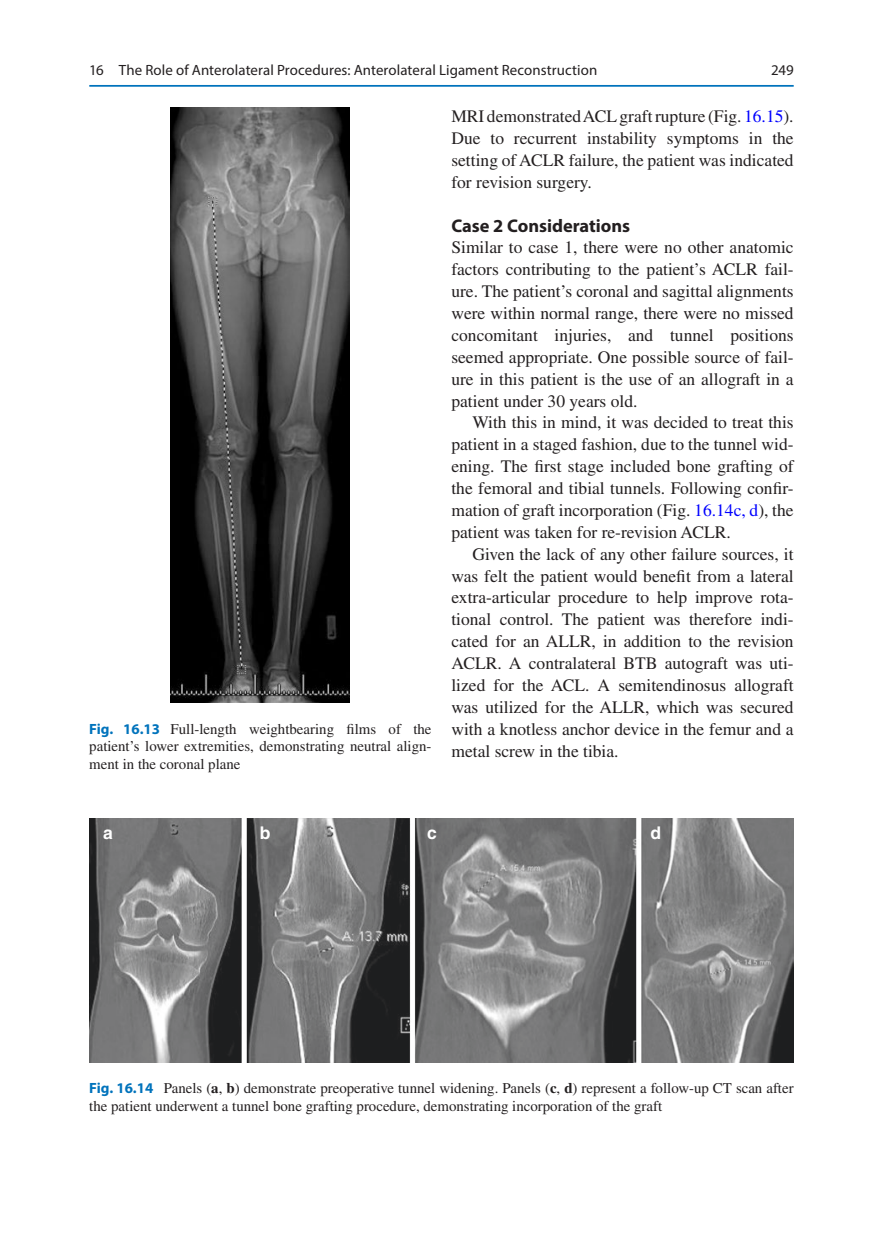
<style>
.page{position:relative;width:883px;height:1260px;background:#fff}
.page>*{position:absolute;margin:0;border:0;box-sizing:border-box;transform-origin:0 0}
.t1{font:700 18.38px "Myriad Pro";color:#231f20}
.t2{font:17.5px/21.9px "Times LT Std";color:#231f20;text-align:justify}
.t3{font:17.5px "Helvetica Bold 2";color:#fff}
.t4{font:14.88px/17.5px "Times LT Std";color:#231f20;text-align:justify}
.t5{font:14.88px "Myriad Pro Regular 3";letter-spacing:.005em;color:#231f20}
.t6{font:14.88px "Myriad Pro";color:#231f20}
.s1{color:#00f}
.s2{font-family:"Myriad Pro";font-weight:700;color:#0073bc}
.s3{font-weight:700}
</style>
<div class="page">
<img style="left:171px;top:107px;width:179px;height:595px">
<img style="left:90px;top:818px;width:703px;height:244px">
<hr style="left:89px;top:85px;width:705px;height:2px;background:#0073bc">
<p class="t5" style="left:89px;top:61px;width:510px">16 The Role of Anterolateral Procedures: Anterolateral Ligament Reconstruction</p>
<p class="t6" style="left:771px;top:61px;width:24px">249</p>
<p class="t2" style="left:451px;top:105px;width:344px">MRI demonstrated ACL graft rupture (Fig. <span class="s1">16.15</span>).<br>Due to recurrent instability symptoms in the setting of ACLR failure, the patient was indicated for revision surgery.</p>
<p class="t1" style="left:451px;top:213px;width:180px">Case 2 Considerations</p>
<p class="t2" style="left:451px;top:237px;width:344px">Similar to case 1, there were no other anatomic factors contributing to the patient’s ACLR fail&shy;ure. The patient’s coronal and sagittal alignments were within normal range, there were no missed concomitant injuries, and tunnel positions seemed appropriate. One possible source of fail&shy;ure in this patient is the use of an allograft in a patient under 30 years old.</p>
<p class="t2" style="left:451px;top:412px;width:344px;text-indent:21px">With this in mind, it was decided to treat this patient in a staged fashion, due to the tunnel wid&shy;ening. The first stage included bone grafting of the femoral and tibial tunnels. Following confir&shy;mation of graft incorporation (Fig. <span class="s1">16.14c, d</span>), the patient was taken for re-revision ACLR.</p>
<p class="t2" style="left:451px;top:543px;width:344px;text-indent:21px">Given the lack of any other failure sources, it was felt the patient would benefit from a lateral extra-articular procedure to help improve rota&shy;tional control. The patient was therefore indi&shy;cated for an ALLR, in addition to the revision ACLR. A contralateral BTB autograft was uti&shy;lized for the ACL. A semitendinosus allograft was utilized for the ALLR, which was secured with a knotless anchor device in the femur and a metal screw in the tibia.</p>
<p class="t4" style="left:89px;top:720px;width:344px"><span class="s2">Fig. 16.13</span> Full-length weightbearing films of the patient’s lower extremities, demonstrating neutral align&shy;ment in the coronal plane</p>
<p class="t3" style="left:103px;top:823px;width:11px">a</p>
<p class="t3" style="left:260px;top:823px;width:12px">b</p>
<p class="t3" style="left:427px;top:823px;width:11px">c</p>
<p class="t3" style="left:650px;top:823px;width:12px">d</p>
<p class="t4" style="left:89px;top:1080px;width:706px"><span class="s2">Fig. 16.14</span> Panels (<span class="s3">a</span>, <span class="s3">b</span>) demonstrate preoperative tunnel widening. Panels (<span class="s3">c</span>, <span class="s3">d</span>) represent a follow-up CT scan after the patient underwent a tunnel bone grafting procedure, demonstrating incorporation of the graft</p>
</div>
